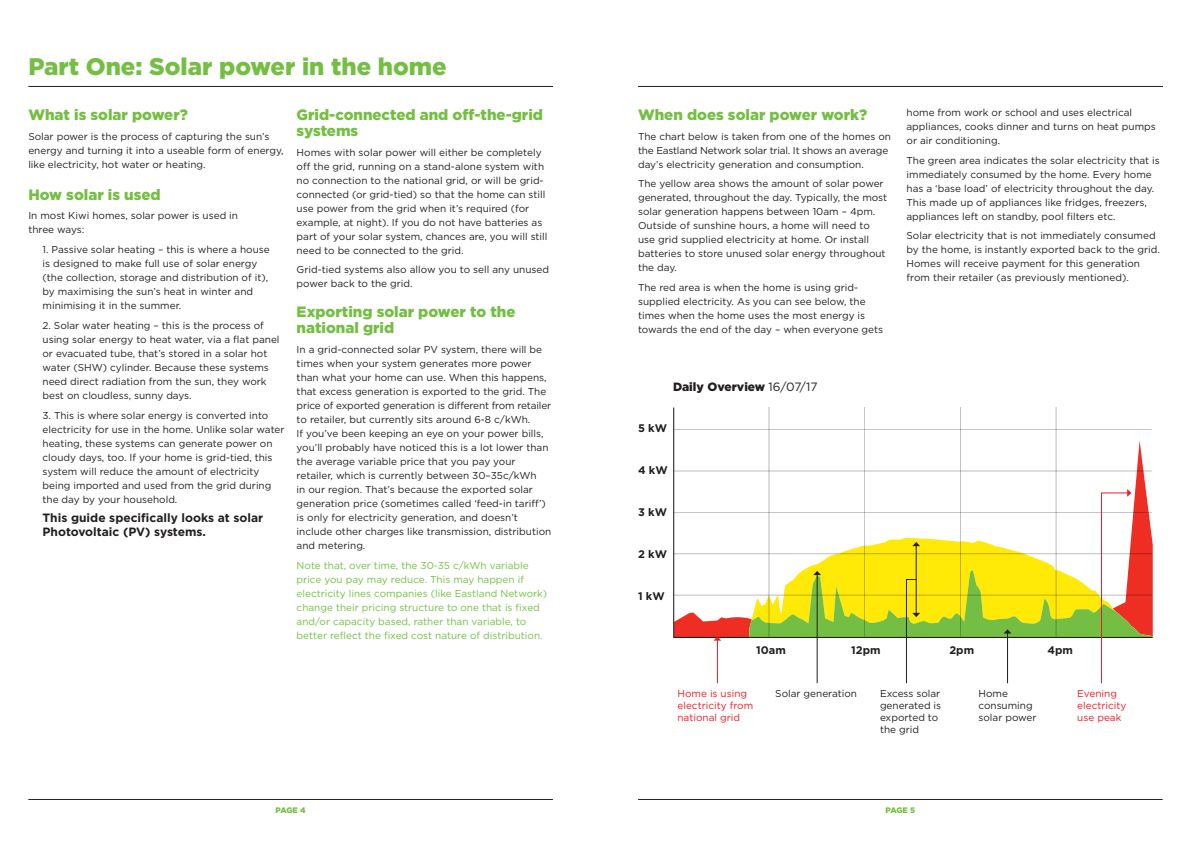
<style>
.page{position:relative;width:1191px;height:842px;background:#fff}
.page>*{position:absolute;margin:0;border:0;box-sizing:border-box;transform-origin:0 0}
.t1{font:900 24px "Gotham HTF";color:#74bf43}
.t2{font:900 15px/16px "Gotham HTF";color:#74bf43}
.t3{font:700 12px/14px "Gotham HTF";color:#231f20}
.t4{font:900 12px "Gotham HTF";color:#231f20}
.t5{font:700 11px "Gotham HTF";color:#231f20}
.t6{font:10px/14px "Gotham HTF";color:#231f20}
.t7{font:10px/14px "Gotham HTF";color:#74bf43}
.t8{font:10px/12px "Gotham HTF";color:#ee1c25}
.t9{font:900 8px "Gotham HTF";letter-spacing:-.045em;color:#74bf43}
.s1{font-weight:400}
</style>
<div class="page">
<hr style="left:638px;top:799px;width:524px;height:1px;background:#231f20">
<hr style="left:638px;top:86px;width:525px;height:1px;background:#231f20">
<hr style="left:28px;top:86px;width:525px;height:1px;background:#231f20">
<svg style="left:673px;top:407px;width:480px;height:231px"></svg>
<svg style="left:674px;top:440px;width:478px;height:244px"></svg>
<hr style="left:28px;top:799px;width:525px;height:1px;background:#231f20">
<h1 class="t1" style="left:28px;top:52px;width:420px">Part One: Solar power in the home</h1>
<h2 class="t2" style="left:28px;top:106px;width:161px">What is solar power?</h2>
<p class="t6" style="left:28px;top:129px;width:257px">Solar power is the process of capturing the sun’s energy and turning it into a useable form of energy, like electricity, hot water or heating.</p>
<h2 class="t2" style="left:28px;top:186px;width:134px">How solar is used</h2>
<p class="t6" style="left:28px;top:209px;width:211px">In most Kiwi homes, solar power is used in three ways:</p>
<p class="t6" style="left:43px;top:242px;width:229px">1. Passive solar heating – this is where a house is designed to make full use of solar energy (the collection, storage and distribution of it), by maximising the sun’s heat in winter and minimising it in the summer.</p>
<p class="t6" style="left:43px;top:318px;width:238px">2. Solar water heating – this is the process of using solar energy to heat water, via a flat panel or evacuated tube, that’s stored in a solar hot water (SHW) cylinder. Because these systems need direct radiation from the sun, they work best on cloudless, sunny days.</p>
<p class="t6" style="left:43px;top:408px;width:243px">3. This is where solar energy is converted into electricity for use in the home. Unlike solar water heating, these systems can generate power on cloudy days, too. If your home is grid-tied, this system will reduce the amount of electricity being imported and used from the grid during the day by your household.</p>
<p class="t3" style="left:43px;top:511px;width:222px">This guide specifically looks at solar<br>Photovoltaic (PV) systems.</p>
<h2 class="t2" style="left:297px;top:106px;width:248px">Grid-connected and off-the-grid systems</h2>
<p class="t6" style="left:297px;top:145px;width:252px">Homes with solar power will either be completely off the grid, running on a stand-alone system with no connection to the national grid, or will be grid&shy;connected (or grid-tied) so that the home can still use power from the grid when it’s required (for example, at night). If you do not have batteries as part of your solar system, chances are, you will still need to be connected to the grid.</p>
<p class="t6" style="left:297px;top:263px;width:254px">Grid-tied systems also allow you to sell any unused power back to the grid.</p>
<h2 class="t2" style="left:297px;top:304px;width:220px">Exporting solar power to the national grid</h2>
<p class="t6" style="left:297px;top:342px;width:256px">In a grid-connected solar PV system, there will be times when your system generates more power than what your home can use. When this happens, that excess generation is exported to the grid. The price of exported generation is different from retailer to retailer, but currently sits around 6-8 c/kWh.<br>If you’ve been keeping an eye on your power bills, you’ll probably have noticed this is a lot lower than the average variable price that you pay your retailer, which is currently between 30–35c/kWh<br>in our region. That’s because the exported solar generation price (sometimes called ‘feed-in tariff’) is only for electricity generation, and doesn’t include other charges like transmission, distribution and metering.</p>
<p class="t7" style="left:297px;top:558px;width:252px">Note that, over time, the 30-35 c/kWh variable price you pay may reduce. This may happen if electricity lines companies (like Eastland Network) change their pricing structure to one that is fixed and/or capacity based, rather than variable, to better reflect the fixed cost nature of distribution.</p>
<p class="t9" style="left:276px;top:805px;width:32px">PAGE 4</p>
<h2 class="t2" style="left:638px;top:106px;width:231px">When does solar power work?</h2>
<p class="t6" style="left:638px;top:129px;width:254px">The chart below is taken from one of the homes on the Eastland Network solar trial. It shows an average day’s electricity generation and consumption.</p>
<p class="t6" style="left:638px;top:177px;width:251px">The yellow area shows the amount of solar power generated, throughout the day. Typically, the most solar generation happens between 10am – 4pm.<br>Outside of sunshine hours, a home will need to use grid supplied electricity at home. Or install batteries to store unused solar energy throughout the day.</p>
<p class="t6" style="left:638px;top:280px;width:247px">The red area is when the home is using grid&shy;supplied electricity. As you can see below, the times when the home uses the most energy is towards the end of the day – when everyone gets</p>
<p class="t6" style="left:906px;top:105px;width:251px">home from work or school and uses electrical appliances, cooks dinner and turns on heat pumps or air conditioning.</p>
<p class="t6" style="left:906px;top:153px;width:255px">The green area indicates the solar electricity that is immediately consumed by the home. Every home has a ‘base load’ of electricity throughout the day.<br>This made up of appliances like fridges, freezers, appliances left on standby, pool filters etc.</p>
<p class="t6" style="left:906px;top:229px;width:255px">Solar electricity that is not immediately consumed by the home, is instantly exported back to the grid.<br>Homes will receive payment for this generation from their retailer (as previously mentioned).</p>
<p class="t4" style="left:673px;top:380px;width:146px">Daily Overview <span class="s1">16/07/17</span></p>
<p class="t5" style="left:638px;top:421px;width:31px">5 kW</p>
<p class="t5" style="left:638px;top:463px;width:31px">4 kW</p>
<p class="t5" style="left:638px;top:505px;width:30px">3 kW</p>
<p class="t5" style="left:638px;top:547px;width:31px">2 kW</p>
<p class="t5" style="left:638px;top:589px;width:28px">1 kW</p>
<p class="t5" style="left:756px;top:643px;width:31px">10am</p>
<p class="t5" style="left:851px;top:643px;width:31px">12pm</p>
<p class="t5" style="left:949px;top:643px;width:26px">2pm</p>
<p class="t5" style="left:1047px;top:643px;width:27px">4pm</p>
<p class="t8" style="left:677px;top:687px;width:77px">Home is using electricity from national grid</p>
<p class="t6" style="left:775px;top:686px;width:83px">Solar generation</p>
<p class="t6" style="left:880px;top:687px;width:63px;line-height:12px">Excess solar generated is exported to the grid</p>
<p class="t6" style="left:978px;top:687px;width:60px;line-height:12px">Home consuming solar power</p>
<p class="t8" style="left:1077px;top:687px;width:51px">Evening electricity use peak</p>
<p class="t9" style="left:885px;top:805px;width:31px">PAGE 5</p>
</div>
